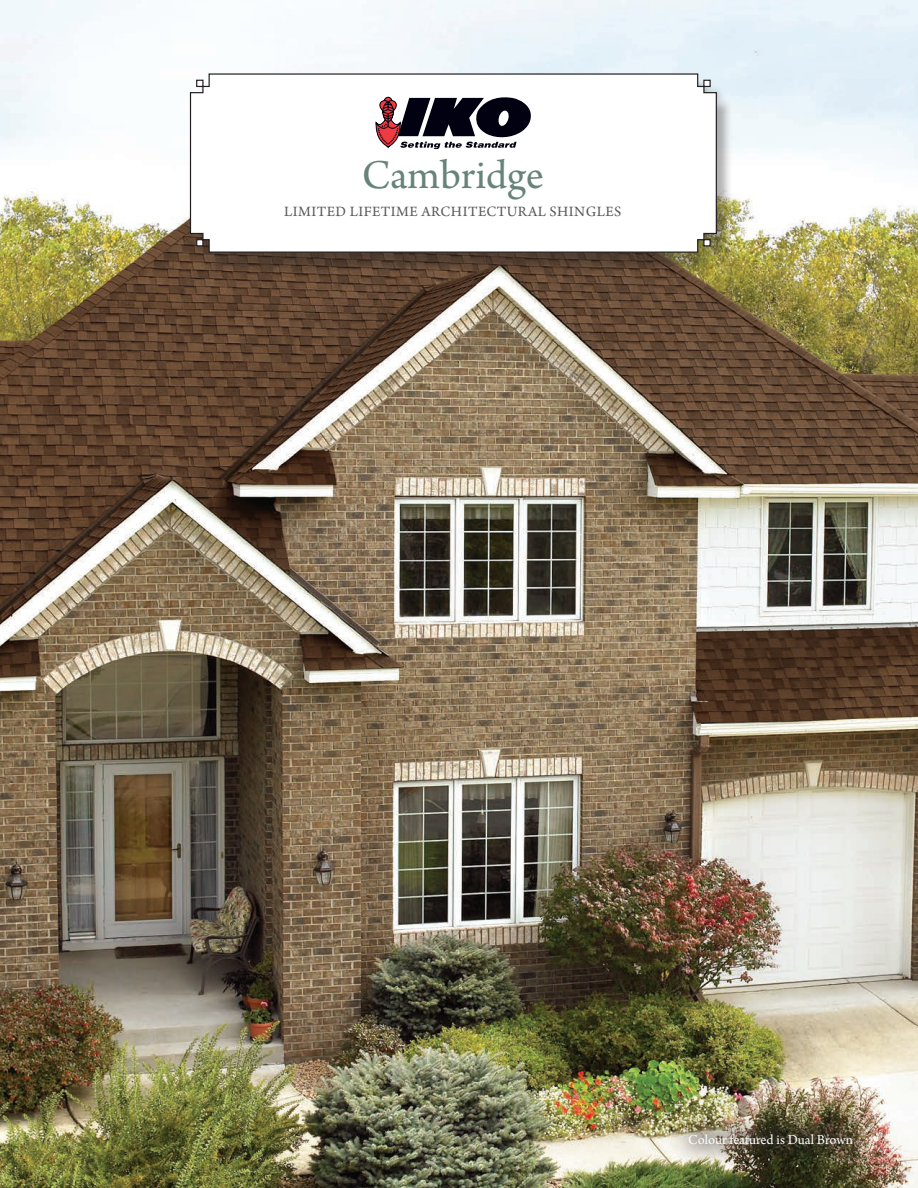
<style>
.page{position:relative;width:918px;height:1188px;background:#fff}
.page>*{position:absolute;margin:0;border:0;box-sizing:border-box;transform-origin:0 0}
.MAin_HEader{font:43.2px "Arno Pro";color:#678479}
.t1{font:15px "Arno Pro";letter-spacing:.03em;color:#57585a}
.t2{font:14.4px "Arno Pro";color:#fff}
</style>
<div class="page">
<img style="left:0;top:0;width:918px;height:1188px">
<div style="left:189px;top:78px;width:543px;height:196px;background:#231f20;opacity:.35"></div>
<svg style="left:189px;top:73px;width:529px;height:180px"></svg>
<svg style="left:374px;top:95px;width:159px;height:54px"></svg>
<div style="left:668px;top:1113px;width:206px;height:53px;background:#231f20;opacity:.75"></div>
<p class="MAin_HEader" style="left:362px;top:151px;width:183px">Cambridge</p>
<p class="t1" style="left:284px;top:203px;width:339px">LIMITED LIFETIME ARCHITECTURAL SHINGLES</p>
<p class="t2" style="left:688px;top:1131px;width:166px">Colour featured is Dual Brown</p>
</div>
